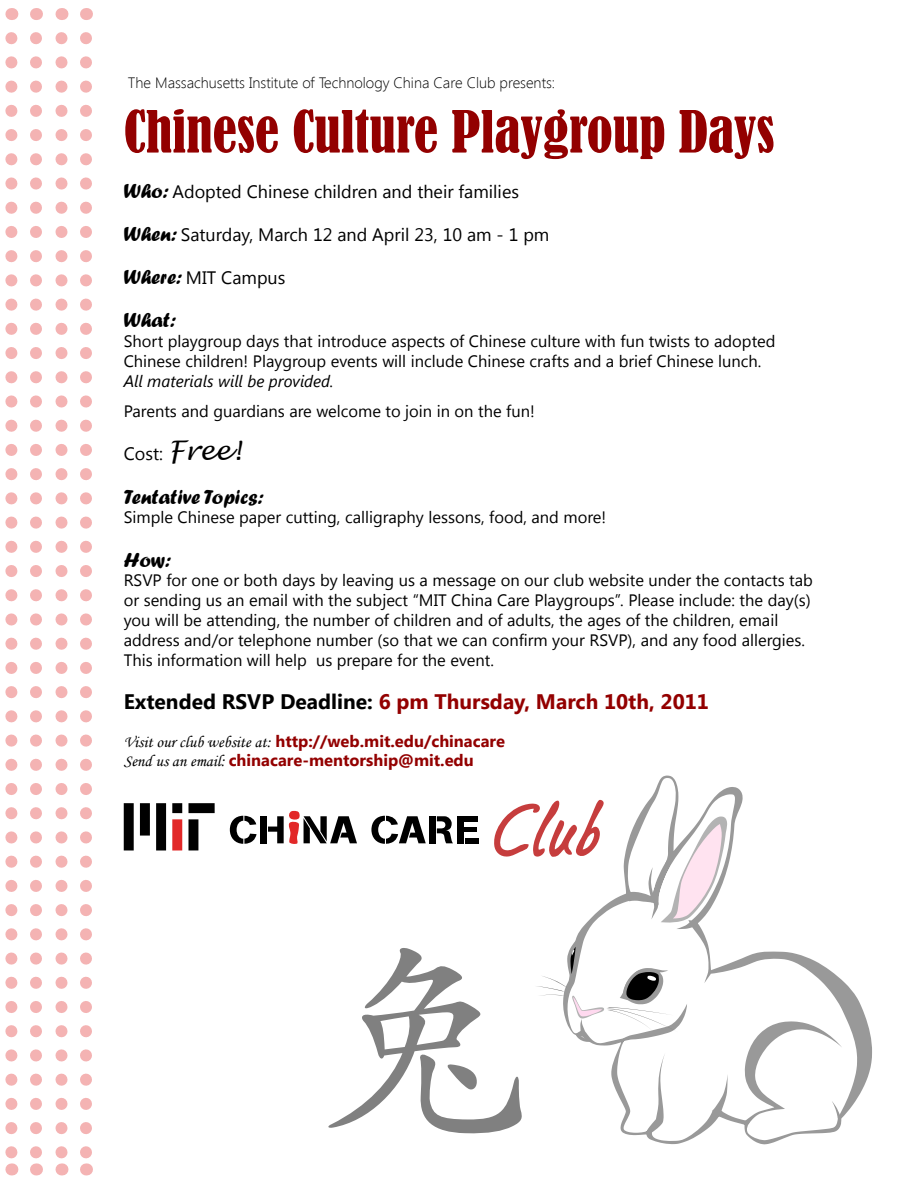
<style>
.page{position:relative;width:918px;height:1188px;background:#fff}
.page>*{position:absolute;margin:0;border:0;box-sizing:border-box;transform-origin:0 0}
.t1{font:condensed 54px "Bernard";color:#930000}
.t2{font:700 21px "Segoe UI";color:#930000}
.t3{font:21px "Forte";color:#000}
.t4{font:18px "Segoe UI";color:#000}
.t5{font:16.5px/19.8px "Segoe UI";color:#000}
.t6{font:700 16.5px/19.8px "Segoe UI";color:#930000}
.t7{font:italic 16.5px "Segoe UI";color:#000}
.t8{font:300 15px "Segoe UI";color:#000}
.s1{font-family:"Forte";font-size:21px}
.s2{font-family:"Lucida Handwriting";font-style:italic;font-size:27px}
.s3{color:#000}
.s4{font-family:"Monotype Corsiva";font-weight:400;color:#000}
</style>
<div class="page">
<svg style="left:11px;top:8px;width:1px;height:12px"></svg>
<svg style="left:5px;top:38px;width:12px;height:1119px"></svg>
<svg style="left:11px;top:1163px;width:1px;height:12px"></svg>
<svg style="left:36px;top:8px;width:1px;height:12px"></svg>
<svg style="left:30px;top:38px;width:12px;height:1119px"></svg>
<svg style="left:36px;top:1163px;width:1px;height:12px"></svg>
<svg style="left:86px;top:8px;width:1px;height:12px"></svg>
<svg style="left:80px;top:38px;width:12px;height:1119px"></svg>
<svg style="left:86px;top:1163px;width:1px;height:12px"></svg>
<svg style="left:62px;top:8px;width:1px;height:12px"></svg>
<svg style="left:56px;top:38px;width:12px;height:1119px"></svg>
<svg style="left:62px;top:1163px;width:1px;height:12px"></svg>
<svg style="left:576px;top:776px;width:296px;height:368px"></svg>
<svg style="left:712px;top:1074px;width:16px;height:41px"></svg>
<svg style="left:648px;top:1053px;width:17px;height:80px"></svg>
<svg style="left:628px;top:816px;width:99px;height:113px"></svg>
<svg style="left:704px;top:972px;width:7px;height:11px"></svg>
<svg style="left:745px;top:1021px;width:97px;height:103px"></svg>
<svg style="left:537px;top:939px;width:150px;height:103px"></svg>
<svg style="left:494px;top:800px;width:110px;height:59px"></svg>
<svg style="left:230px;top:816px;width:27px;height:28px"></svg>
<div style="left:261px;top:816px;width:6px;height:27px;background:#000"></div>
<div style="left:457px;top:816px;width:7px;height:27px;background:#000"></div>
<div style="left:465px;top:816px;width:13px;height:5px;background:#000"></div>
<div style="left:465px;top:838px;width:13px;height:5px;background:#000"></div>
<div style="left:465px;top:827px;width:12px;height:5px;background:#000"></div>
<div style="left:429px;top:816px;width:7px;height:27px;background:#000"></div>
<svg style="left:437px;top:816px;width:16px;height:27px"></svg>
<svg style="left:371px;top:816px;width:55px;height:28px"></svg>
<svg style="left:268px;top:811px;width:89px;height:33px"></svg>
<svg style="left:124px;top:803px;width:91px;height:48px"></svg>
<svg style="left:328px;top:948px;width:194px;height:186px"></svg>
<p class="t8" style="left:128px;top:72px;width:429px">The Massachusetts Institute of Technology China Care Club presents:</p>
<h1 class="t1" style="left:124px;top:100px;width:652px">Chinese Culture Playgroup Days</h1>
<p class="t4" style="left:124px;top:179px;width:397px"><span class="s1">Who:</span> Adopted Chinese children and their families</p>
<p class="t4" style="left:124px;top:222px;width:427px"><span class="s1">When:</span> Saturday, March 12 and April 23, 10 am - 1 pm</p>
<p class="t4" style="left:124px;top:265px;width:163px"><span class="s1">Where:</span> MIT Campus</p>
<p class="t3" style="left:124px;top:308px;width:54px">What:</p>
<p class="t5" style="left:124px;top:330px;width:653px">Short playgroup days that introduce aspects of Chinese culture with fun twists to adopted<br>Chinese children! Playgroup events will include Chinese crafts and a brief Chinese lunch.</p>
<p class="t7" style="left:124px;top:369px;width:212px">All materials will be provided.</p>
<p class="t5" style="left:124px;top:401px;width:413px">Parents and guardians are welcome to join in on the fun!</p>
<p class="t4" style="left:124px;top:441px;width:119px">Cost: <span class="s2">Free!</span></p>
<p class="t3" style="left:124px;top:484px;width:142px">Tentative Topics:</p>
<p class="t5" style="left:124px;top:507px;width:484px">Simple Chinese paper cutting, calligraphy lessons, food, and more!</p>
<p class="t3" style="left:124px;top:547px;width:49px">How:</p>
<p class="t5" style="left:124px;top:570px;width:691px">RSVP for one or both days by leaving us a message on our club website under the contacts tab or sending us an email with the subject “MIT China Care Playgroups”. Please include: the day(s) you will be attending, the number of children and of adults, the ages of the children, email address and/or telephone number (so that we can confirm your RSVP), and any food allergies.<br>This information will help us prepare for the event.</p>
<p class="t2" style="left:124px;top:686px;width:587px"><span class="s3">Extended RSVP Deadline:</span> 6 pm Thursday, March 10th, 2011</p>
<p class="t6" style="left:124px;top:730px;width:383px"><span class="s4">Visit our club website at:</span> http://web.mit.edu/chinacare<br><span class="s4">Send us an email:</span> chinacare-mentorship@mit.edu</p>
</div>
